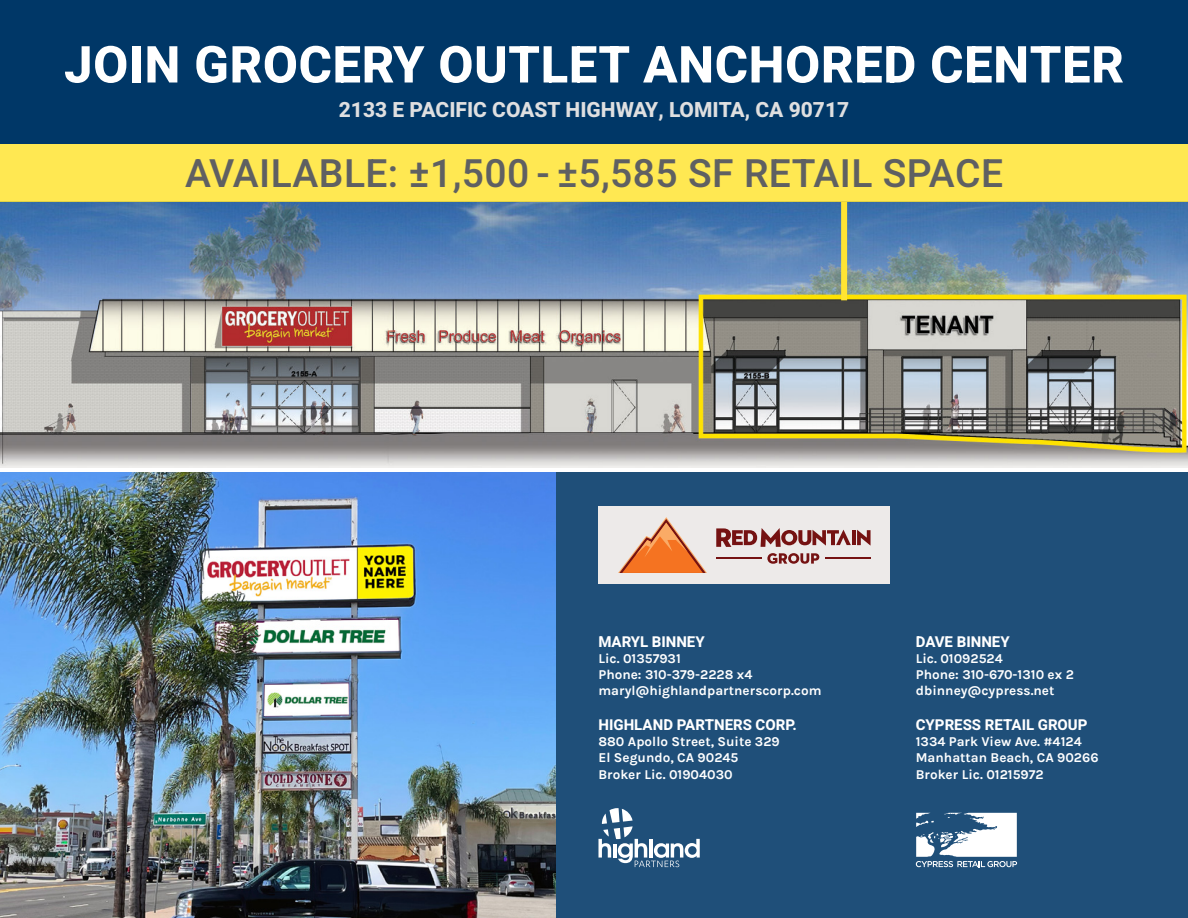
<style>
.page{position:relative;width:1188px;height:918px;background:#fff}
.page>*{position:absolute;margin:0;border:0;box-sizing:border-box;transform-origin:0 0}
.Corporate-Heading-Bo{font:800 51px "Heebo";letter-spacing:.01em;color:#fff}
.Corporate-Heading-Bo-2{font:500 39px "Heebo";letter-spacing:.01em;color:#5f6062}
.Corporate-Heading-Bo-3{font:800 21px "Heebo";color:#dfdfe0}
.Contact{font:700 15px "Heebo";color:#fff}
.Contact-2{font:700 13.5px "Karla";color:#fff}
</style>
<div class="page">
<img style="left:0;top:202px;width:1188px;height:265px">
<div style="left:0;top:472px;width:1188px;height:446px;background:#1f4f79"></div>
<img style="left:0;top:472px;width:556px;height:446px">
<div style="left:598px;top:506px;width:292px;height:78px;background:#edeae9"></div>
<svg style="left:618px;top:517px;width:89px;height:56px"></svg>
<hr style="left:852px;top:530px;width:4px;height:15px;background:#751212">
<svg style="left:857px;top:530px;width:14px;height:16px"></svg>
<svg style="left:716px;top:528px;width:135px;height:19px"></svg>
<hr style="left:716px;top:558px;width:46px;height:1px;background:#751212">
<hr style="left:825px;top:558px;width:46px;height:1px;background:#751212">
<svg style="left:767px;top:553px;width:52px;height:11px"></svg>
<div style="left:0;top:144px;width:1188px;height:58px;background:#ffe852"></div>
<div style="left:0;top:0;width:1188px;height:144px;background:#003767"></div>
<svg style="left:598px;top:808px;width:102px;height:59px"></svg>
<svg style="left:916px;top:813px;width:101px;height:54px"></svg>
<div style="left:841px;top:202px;width:6px;height:98px;background:#ffe433"></div>
<p class="Corporate-Heading-Bo" style="left:64px;top:29px;width:1061px">JOIN GROCERY OUTLET ANCHORED CENTER</p>
<p class="Corporate-Heading-Bo-3" style="left:339px;top:95px;width:512px">2133 E PACIFIC COAST HIGHWAY, LOMITA, CA 90717</p>
<p class="Corporate-Heading-Bo-2" style="left:185px;top:146px;width:820px">AVAILABLE: ±1,500 - ±5,585 SF RETAIL SPACE</p>
<p class="Contact" style="left:598px;top:631px;width:108px">MARYL BINNEY</p>
<p class="Contact-2" style="left:598px;top:651px;width:84px">Lic. 01357931</p>
<p class="Contact-2" style="left:598px;top:667px;width:155px">Phone: 310-379-2228 x4</p>
<p class="Contact-2" style="left:598px;top:683px;width:225px">maryl@highlandpartnerscorp.com</p>
<p class="Contact" style="left:598px;top:714px;width:200px">HIGHLAND PARTNERS CORP.</p>
<p class="Contact-2" style="left:598px;top:734px;width:183px">880 Apollo Street, Suite 329</p>
<p class="Contact-2" style="left:598px;top:750px;width:141px">El Segundo, CA 90245</p>
<p class="Contact-2" style="left:598px;top:766px;width:136px">Broker Lic. 01904030</p>
<p class="Contact" style="left:916px;top:631px;width:95px">DAVE BINNEY</p>
<p class="Contact-2" style="left:916px;top:651px;width:88px">Lic. 01092524</p>
<p class="Contact-2" style="left:916px;top:667px;width:160px">Phone: 310-670-1310 ex 2</p>
<p class="Contact-2" style="left:916px;top:683px;width:140px">dbinney@cypress.net</p>
<p class="Contact" style="left:916px;top:714px;width:173px">CYPRESS RETAIL GROUP</p>
<p class="Contact-2" style="left:916px;top:734px;width:167px">1334 Park View Ave. #4124</p>
<p class="Contact-2" style="left:916px;top:750px;width:184px">Manhattan Beach, CA 90266</p>
<p class="Contact-2" style="left:916px;top:766px;width:129px">Broker Lic. 01215972</p>
</div>
